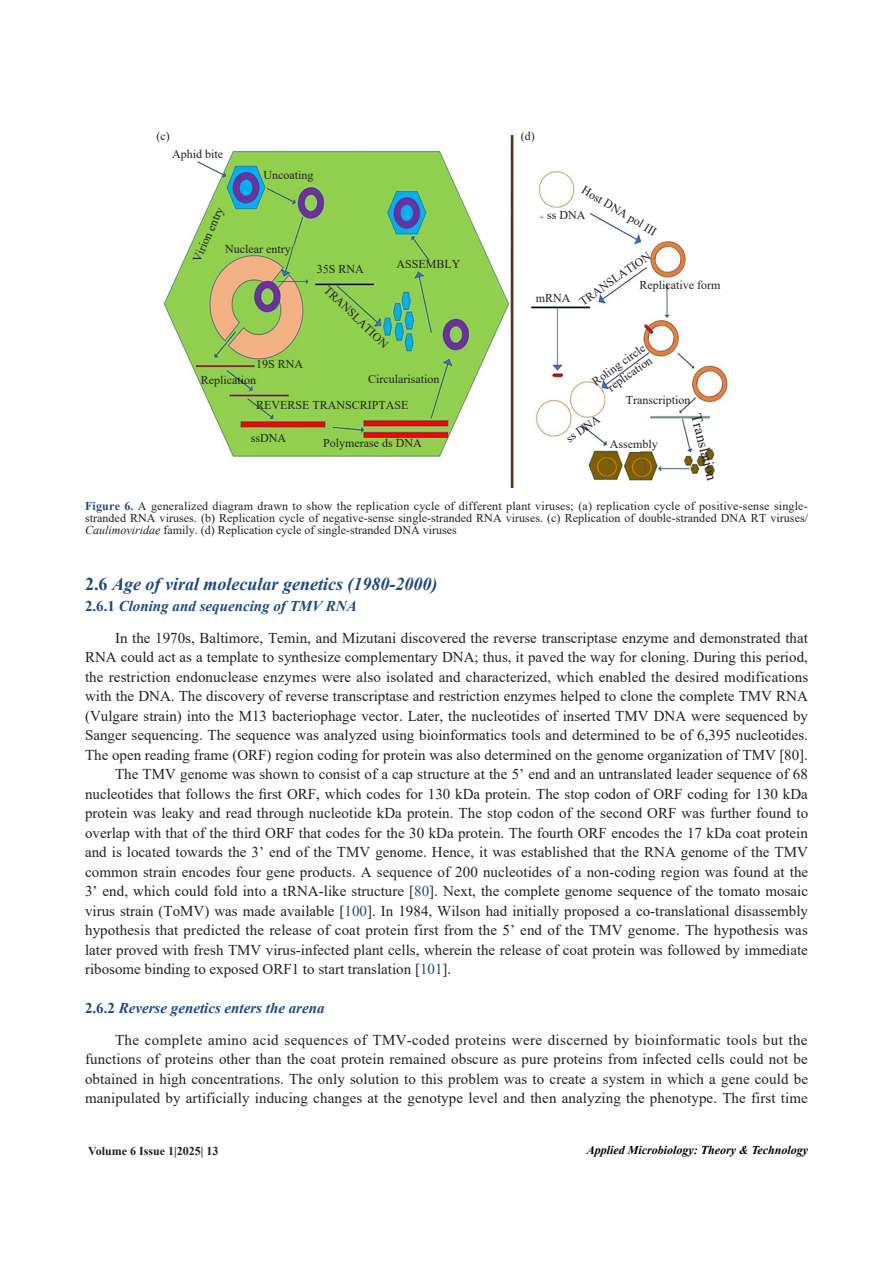
<style>
.page{position:relative;width:893px;height:1263px;background:#fff}
.page>*{position:absolute;margin:0;border:0;box-sizing:border-box;transform-origin:0 0}
.三级标题{font:italic 700 18px "Times New Roman";color:#1f497d}
.正文{font:15px/19.5px "Times New Roman";color:#231f20;text-align:justify}
.三级标题-2{font:italic 700 15px "Times New Roman";color:#1f497d}
.图表标注{font:12px/12px "Times New Roman";color:#231f20;text-align:justify}
.t1{font:italic 700 12px "Times New Roman";color:#000}
.t2{font:700 12px "Times New Roman";color:#231f20}
.s1{font-weight:700;color:#1f497d}
.s2{font-style:italic}
.s3{font-style:normal}
.s4{color:#1f497d}
</style>
<div class="page">
<img style="left:163px;top:134px;width:566px;height:354px">
<p class="图表标注" style="left:156px;top:130px;width:15px">(c)</p>
<p class="图表标注" style="left:521px;top:130px;width:15px">(d)</p>
<p class="图表标注" style="left:172px;top:148px;width:53px">Aphid bite</p>
<p class="图表标注" style="left:264px;top:168px;width:51px">Uncoating</p>
<p class="图表标注" style="left:190px;top:259px;width:60px;rotate:-66deg">Virion entry</p>
<p class="图表标注" style="left:225px;top:242px;width:67px">Nuclear entry</p>
<p class="图表标注" style="left:317px;top:263px;width:49px">35S RNA</p>
<p class="图表标注" style="left:396px;top:258px;width:66px">ASSEMBLY</p>
<p class="图表标注" style="left:256px;top:357px;width:49px">19S RNA</p>
<p class="图表标注" style="left:201px;top:373px;width:57px">Replication</p>
<p class="图表标注" style="left:330px;top:283px;width:85px;rotate:44deg">TRANSLATION</p>
<p class="图表标注" style="left:368px;top:372px;width:73px">Circularisation</p>
<p class="图表标注" style="left:256px;top:399px;width:154px">REVERSE TRANSCRIPTASE</p>
<p class="图表标注" style="left:251px;top:432px;width:37px">ssDNA</p>
<p class="图表标注" style="left:323px;top:436px;width:100px">Polymerase ds DNA</p>
<p class="图表标注" style="left:586px;top:183px;width:86px;rotate:31deg">Host DNA pol III</p>
<p class="图表标注" style="left:540px;top:209px;width:47px">₊ ss DNA</p>
<p class="图表标注" style="left:536px;top:292px;width:36px">mRNA</p>
<p class="图表标注" style="left:577px;top:297px;width:85px;rotate:-35deg">TRANSLATION</p>
<p class="图表标注" style="left:639px;top:279px;width:82px">Replicative form</p>
<p class="图表标注" style="left:590px;top:378px;width:64px;rotate:-36deg">Roling circle</p>
<p class="图表标注" style="left:605px;top:383px;width:53px;rotate:-35deg">replication</p>
<p class="图表标注" style="left:626px;top:394px;width:66px">Transcription</p>
<p class="图表标注" style="left:563px;top:434px;width:40px;rotate:-34deg">ss DNA</p>
<p class="图表标注" style="left:610px;top:437px;width:49px">Assembly</p>
<p class="正文" style="left:706px;top:412px;width:70px;rotate:76deg">Translation</p>
<p class="图表标注" style="left:85px;top:499px;width:724px"><span class="s1">Figure 6.</span> A generalized diagram drawn to show the replication cycle of different plant viruses; (a) replication cycle of positive-sense single&shy;stranded RNA viruses. (b) Replication cycle of negative-sense single-stranded RNA viruses. (c) Replication of double-stranded DNA RT viruses/ <span class="s2">Caulimoviridae</span> family. (d) Replication cycle of single-stranded DNA viruses</p>
<p class="三级标题" style="left:85px;top:571px;width:354px"><span class="s3">2.6</span> Age of viral molecular genetics (1980-2000)</p>
<p class="三级标题-2" style="left:85px;top:596px;width:273px"><span class="s3">2.6.1</span> Cloning and sequencing of TMV RNA</p>
<p class="正文" style="left:85px;top:627px;width:725px;text-indent:30px">In the 1970s, Baltimore, Temin, and Mizutani discovered the reverse transcriptase enzyme and demonstrated that RNA could act as a template to synthesize complementary DNA; thus, it paved the way for cloning. During this period, the restriction endonuclease enzymes were also isolated and characterized, which enabled the desired modifications with the DNA. The discovery of reverse transcriptase and restriction enzymes helped to clone the complete TMV RNA (Vulgare strain) into the M13 bacteriophage vector. Later, the nucleotides of inserted TMV DNA were sequenced by Sanger sequencing. The sequence was analyzed using bioinformatics tools and determined to be of 6,395 nucleotides.<br>The open reading frame (ORF) region coding for protein was also determined on the genome organization of TMV [80].</p>
<p class="正文" style="left:85px;top:764px;width:725px;text-indent:30px">The TMV genome was shown to consist of a cap structure at the 5’ end and an untranslated leader sequence of 68 nucleotides that follows the first ORF, which codes for 130 kDa protein. The stop codon of ORF coding for 130 kDa protein was leaky and read through nucleotide kDa protein. The stop codon of the second ORF was further found to overlap with that of the third ORF that codes for the 30 kDa protein. The fourth ORF encodes the 17 kDa coat protein and is located towards the 3’ end of the TMV genome. Hence, it was established that the RNA genome of the TMV common strain encodes four gene products. A sequence of 200 nucleotides of a non-coding region was found at the 3’ end, which could fold into a tRNA-like structure [<span class="s4">80</span>]. Next, the complete genome sequence of the tomato mosaic virus strain (ToMV) was made available [<span class="s4">100</span>]. In 1984, Wilson had initially proposed a co-translational disassembly hypothesis that predicted the release of coat protein first from the 5’ end of the TMV genome. The hypothesis was later proved with fresh TMV virus-infected plant cells, wherein the release of coat protein was followed by immediate ribosome binding to exposed ORF1 to start translation [<span class="s4">101</span>].</p>
<p class="三级标题-2" style="left:85px;top:998px;width:241px"><span class="s3">2.6.2</span> Reverse genetics enters the arena</p>
<p class="正文" style="left:85px;top:1029px;width:724px;text-indent:30px">The complete amino acid sequences of TMV-coded proteins were discerned by bioinformatic tools but the functions of proteins other than the coat protein remained obscure as pure proteins from infected cells could not be obtained in high concentrations. The only solution to this problem was to create a system in which a gene could be manipulated by artificially inducing changes at the genotype level and then analyzing the phenotype. The first time</p>
<p class="t2" style="left:88px;top:1143px;width:132px">Volume 6 Issue 1|2025| 13</p>
<p class="t1" style="left:587px;top:1141px;width:223px">Applied Microbiology: Theory &amp; Technology</p>
</div>
